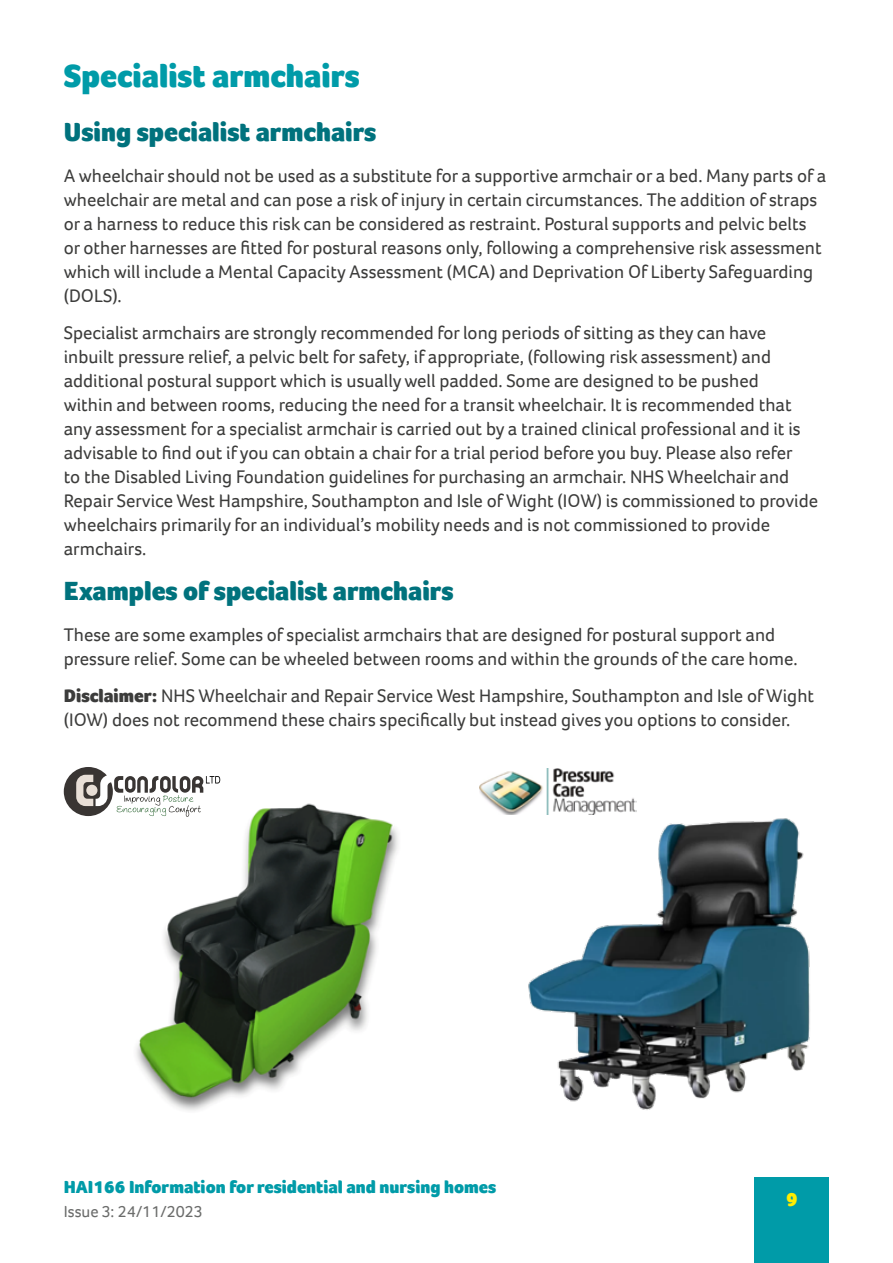
<style>
.page{position:relative;width:893px;height:1263px;background:#fff}
.page>*{position:absolute;margin:0;border:0;box-sizing:border-box;transform-origin:0 0}
.t1{font:900 33px "Foco";color:#009ba8}
.t2{font:900 27px "Foco";color:#00727d}
.t3{font:900 19.5px "Foco";color:#ffed00}
.t4{font:18.75px/24px "Foco";color:#3c3c3b}
.t5{font:900 18px "Foco";color:#009ba8}
.t6{font:16.5px "Foco";color:#6b6c6b}
.s1{font-weight:900}
</style>
<div class="page">
<div style="left:755px;top:1177px;width:74px;height:86px;background:#009ba8"></div>
<img style="left:528px;top:801px;width:282px;height:309px">
<img style="left:136px;top:803px;width:262px;height:308px">
<svg style="left:64px;top:767px;width:156px;height:50px"></svg>
<img style="left:480px;top:769px;width:156px;height:46px">
<h1 class="t1" style="left:64px;top:54px;width:297px">Specialist armchairs</h1>
<h2 class="t2" style="left:64px;top:114px;width:314px">Using specialist armchairs</h2>
<p class="t4" style="left:64px;top:163px;width:764px">A wheelchair should not be used as a substitute for a supportive armchair or a bed. Many parts of a wheelchair are metal and can pose a risk of injury in certain circumstances. The addition of straps or a harness to reduce this risk can be considered as restraint. Postural supports and pelvic belts or other harnesses are fitted for postural reasons only, following a comprehensive risk assessment which will include a Mental Capacity Assessment (MCA) and Deprivation Of Liberty Safeguarding (DOLS).</p>
<p class="t4" style="left:64px;top:320px;width:756px">Specialist armchairs are strongly recommended for long periods of sitting as they can have inbuilt pressure relief, a pelvic belt for safety, if appropriate, (following risk assessment) and additional postural support which is usually well padded. Some are designed to be pushed<br>within and between rooms, reducing the need for a transit wheelchair. It is recommended that any assessment for a specialist armchair is carried out by a trained clinical professional and it is advisable to find out if you can obtain a chair for a trial period before you buy. Please also refer<br>to the Disabled Living Foundation guidelines for purchasing an armchair. NHS Wheelchair and Repair Service West Hampshire, Southampton and Isle of Wight (IOW) is commissioned to provide wheelchairs primarily for an individual’s mobility needs and is not commissioned to provide armchairs.</p>
<h2 class="t2" style="left:64px;top:573px;width:391px">Examples of specialist armchairs</h2>
<p class="t4" style="left:64px;top:622px;width:735px">These are some examples of specialist armchairs that are designed for postural support and pressure relief. Some can be wheeled between rooms and within the grounds of the care home.</p>
<p class="t4" style="left:64px;top:683px;width:752px"><span class="s1">Disclaimer:</span> NHS Wheelchair and Repair Service West Hampshire, Southampton and Isle of Wight (IOW) does not recommend these chairs specifically but instead gives you options to consider.</p>
<p class="t5" style="left:64px;top:1175px;width:434px">HAI166 Information for residential and nursing homes</p>
<p class="t6" style="left:64px;top:1201px;width:141px">Issue 3: 24/11/2023</p>
<p class="t3" style="left:786px;top:1186px;width:13px">9</p>
</div>
